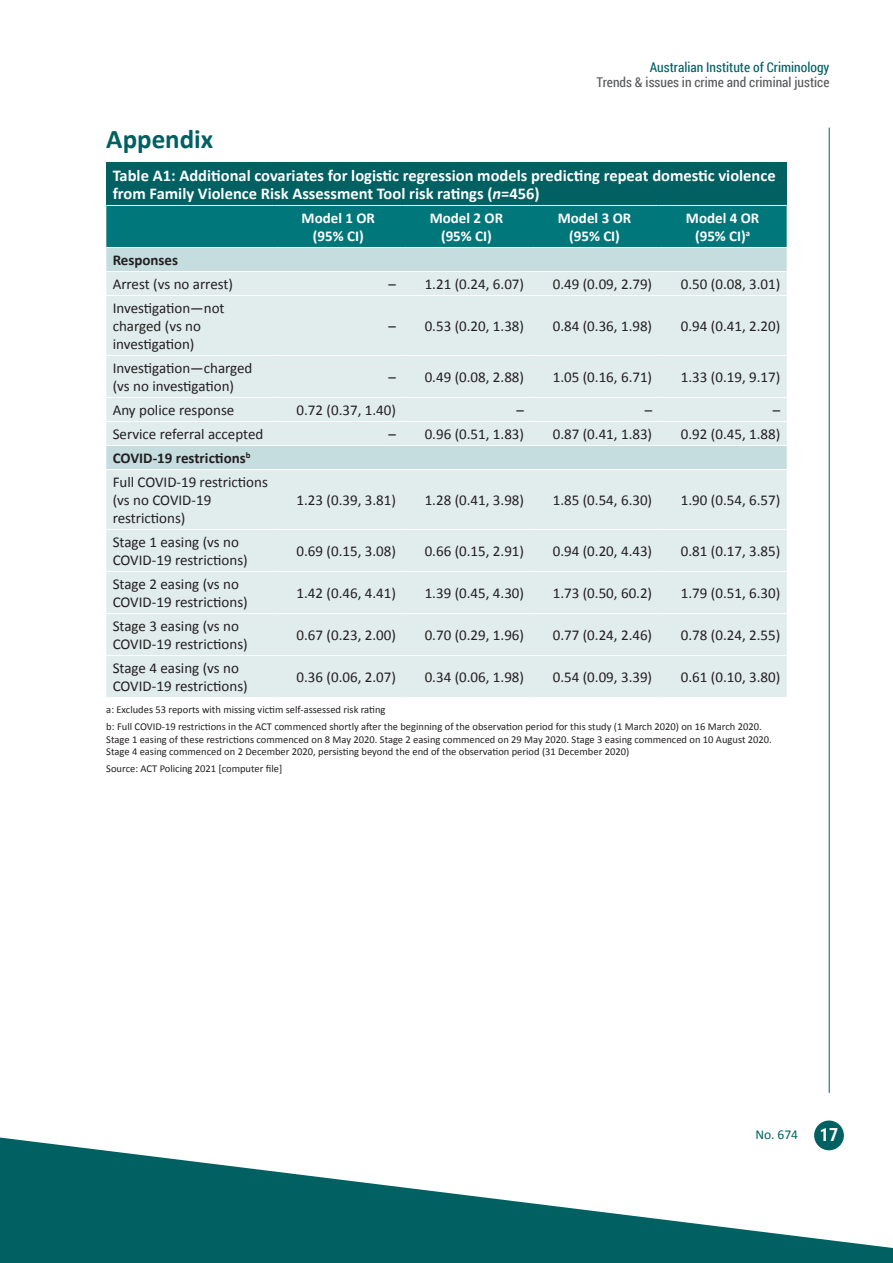
<style>
.page{position:relative;width:893px;height:1263px;background:#fff}
.page>*{position:absolute;margin:0;border:0;box-sizing:border-box;transform-origin:0 0}
.t1{font:700 27px "Calibri";color:#006062}
.Table_H1{font:700 16.5px/18px "Calibri";color:#fff}
.Body__table{font:15px/18px "Calibri";color:#231f20}
.Body_table_section_h{font:700 15px/18px "Calibri";color:#fff;text-align:center}
.Body__table-2{font:700 15px "Calibri";color:#231f20}
.t2{font:13.5px "Roboto Condensed";color:#57585a}
.t3{font:13.5px "Roboto Condensed";color:#006062}
.t4{font:13.5px "Calibri";color:#006062}
.Table_notes{font:10.5px/12.6px "Calibri";color:#231f20}
.s1{font-style:italic}
.s2{font-family:"Roboto Condensed";font-weight:700;font-size:18px;color:#fff}
</style>
<div class="page">
<hr style="left:829px;top:128px;width:1px;height:965px;background:#006062">
<div style="left:814px;top:1120px;width:30px;height:30px;background:#006062;border-radius:50%"></div>
<svg style="left:0;top:1137px;width:893px;height:126px;fill:#006062"></svg>
<div style="left:106px;top:162px;width:681px;height:43px;background:#006062"></div>
<div style="left:106px;top:206px;width:681px;height:41px;background:#00777b"></div>
<div style="left:106px;top:248px;width:681px;height:23px;background:#c5dddf"></div>
<div style="left:106px;top:272px;width:681px;height:425px;background:#e1eced"></div>
<hr style="left:106px;top:295px;width:168px;height:1px;background:#fff">
<hr style="left:274px;top:295px;width:128px;height:1px;background:#fff">
<hr style="left:402px;top:295px;width:128px;height:1px;background:#fff">
<hr style="left:530px;top:295px;width:129px;height:1px;background:#fff">
<hr style="left:659px;top:295px;width:128px;height:1px;background:#fff">
<hr style="left:106px;top:355px;width:168px;height:1px;background:#fff">
<hr style="left:274px;top:355px;width:128px;height:1px;background:#fff">
<hr style="left:402px;top:355px;width:128px;height:1px;background:#fff">
<hr style="left:530px;top:355px;width:129px;height:1px;background:#fff">
<hr style="left:659px;top:355px;width:128px;height:1px;background:#fff">
<hr style="left:106px;top:397px;width:168px;height:1px;background:#fff">
<hr style="left:274px;top:397px;width:128px;height:1px;background:#fff">
<hr style="left:402px;top:397px;width:128px;height:1px;background:#fff">
<hr style="left:530px;top:397px;width:129px;height:1px;background:#fff">
<hr style="left:659px;top:397px;width:128px;height:1px;background:#fff">
<hr style="left:106px;top:421px;width:168px;height:1px;background:#fff">
<hr style="left:274px;top:421px;width:128px;height:1px;background:#fff">
<hr style="left:402px;top:421px;width:128px;height:1px;background:#fff">
<hr style="left:530px;top:421px;width:129px;height:1px;background:#fff">
<hr style="left:659px;top:421px;width:128px;height:1px;background:#fff">
<hr style="left:106px;top:445px;width:168px;height:1px;background:#fff">
<hr style="left:274px;top:445px;width:128px;height:1px;background:#fff">
<hr style="left:402px;top:445px;width:128px;height:1px;background:#fff">
<hr style="left:530px;top:445px;width:129px;height:1px;background:#fff">
<hr style="left:659px;top:445px;width:128px;height:1px;background:#fff">
<hr style="left:106px;top:469px;width:168px;height:1px;background:#fff">
<hr style="left:274px;top:469px;width:128px;height:1px;background:#fff">
<hr style="left:402px;top:469px;width:128px;height:1px;background:#fff">
<hr style="left:530px;top:469px;width:129px;height:1px;background:#fff">
<hr style="left:659px;top:469px;width:128px;height:1px;background:#fff">
<hr style="left:106px;top:529px;width:168px;height:1px;background:#fff">
<hr style="left:274px;top:529px;width:128px;height:1px;background:#fff">
<hr style="left:402px;top:529px;width:128px;height:1px;background:#fff">
<hr style="left:530px;top:529px;width:129px;height:1px;background:#fff">
<hr style="left:659px;top:529px;width:128px;height:1px;background:#fff">
<hr style="left:106px;top:571px;width:168px;height:1px;background:#fff">
<hr style="left:274px;top:571px;width:128px;height:1px;background:#fff">
<hr style="left:402px;top:571px;width:128px;height:1px;background:#fff">
<hr style="left:530px;top:571px;width:129px;height:1px;background:#fff">
<hr style="left:659px;top:571px;width:128px;height:1px;background:#fff">
<hr style="left:106px;top:613px;width:168px;height:1px;background:#fff">
<hr style="left:274px;top:613px;width:128px;height:1px;background:#fff">
<hr style="left:402px;top:613px;width:128px;height:1px;background:#fff">
<hr style="left:530px;top:613px;width:129px;height:1px;background:#fff">
<hr style="left:659px;top:613px;width:128px;height:1px;background:#fff">
<hr style="left:106px;top:655px;width:168px;height:1px;background:#fff">
<hr style="left:274px;top:655px;width:128px;height:1px;background:#fff">
<hr style="left:402px;top:655px;width:128px;height:1px;background:#fff">
<hr style="left:530px;top:655px;width:129px;height:1px;background:#fff">
<hr style="left:659px;top:655px;width:128px;height:1px;background:#fff">
<p class="t3" style="left:650px;top:58px;width:181px">Australian Institute of Criminology</p>
<p class="t2" style="left:597px;top:73px;width:234px">Trends &amp; issues in crime and criminal justice</p>
<h1 class="t1" style="left:106px;top:122px;width:108px">Appendix</h1>
<p class="Table_H1" style="left:113px;top:167px;width:664px">Table A1: Additional covariates for logistic regression models predicting repeat domestic violence from Family Violence Risk Assessment Tool risk ratings (<span class="s1">n</span>=456)</p>
<p class="Body_table_section_h" style="left:302px;top:209px;width:75px">Model 1 OR (95% CI)</p>
<p class="Body_table_section_h" style="left:430px;top:209px;width:75px">Model 2 OR (95% CI)</p>
<p class="Body_table_section_h" style="left:558px;top:209px;width:75px">Model 3 OR (95% CI)</p>
<p class="Body_table_section_h" style="left:686px;top:209px;width:75px">Model 4 OR (95% CI)<sup>a</sup></p>
<p class="Body__table-2" style="left:113px;top:251px;width:67px">Responses</p>
<p class="Body__table" style="left:113px;top:275px;width:122px">Arrest (vs no arrest)</p>
<p class="Body__table" style="left:388px;top:275px;width:9px">–</p>
<p class="Body__table" style="left:425px;top:275px;width:101px">1.21 (0.24, 6.07)</p>
<p class="Body__table" style="left:553px;top:275px;width:101px">0.49 (0.09, 2.79)</p>
<p class="Body__table" style="left:681px;top:275px;width:101px">0.50 (0.08, 3.01)</p>
<p class="Body__table" style="left:113px;top:299px;width:113px">Investigation—not charged (vs no investigation)</p>
<p class="Body__table" style="left:388px;top:317px;width:9px">–</p>
<p class="Body__table" style="left:425px;top:317px;width:101px">0.53 (0.20, 1.38)</p>
<p class="Body__table" style="left:553px;top:317px;width:101px">0.84 (0.36, 1.98)</p>
<p class="Body__table" style="left:681px;top:317px;width:101px">0.94 (0.41, 2.20)</p>
<p class="Body__table" style="left:113px;top:359px;width:141px">Investigation—charged (vs no investigation)</p>
<p class="Body__table" style="left:388px;top:368px;width:9px">–</p>
<p class="Body__table" style="left:425px;top:368px;width:101px">0.49 (0.08, 2.88)</p>
<p class="Body__table" style="left:553px;top:368px;width:101px">1.05 (0.16, 6.71)</p>
<p class="Body__table" style="left:681px;top:368px;width:101px">1.33 (0.19, 9.17)</p>
<p class="Body__table" style="left:113px;top:401px;width:123px">Any police response</p>
<p class="Body__table" style="left:297px;top:401px;width:101px">0.72 (0.37, 1.40)</p>
<p class="Body__table" style="left:517px;top:401px;width:9px">–</p>
<p class="Body__table" style="left:645px;top:401px;width:9px">–</p>
<p class="Body__table" style="left:773px;top:401px;width:9px">–</p>
<p class="Body__table" style="left:113px;top:425px;width:152px">Service referral accepted</p>
<p class="Body__table" style="left:388px;top:425px;width:9px">–</p>
<p class="Body__table" style="left:425px;top:425px;width:101px">0.96 (0.51, 1.83)</p>
<p class="Body__table" style="left:553px;top:425px;width:101px">0.87 (0.41, 1.83)</p>
<p class="Body__table" style="left:681px;top:425px;width:101px">0.92 (0.45, 1.88)</p>
<p class="Body__table-2" style="left:113px;top:449px;width:139px">COVID-19 restrictions<sup>b</sup></p>
<p class="Body__table" style="left:113px;top:473px;width:157px">Full COVID-19 restrictions (vs no COVID-19 restrictions)</p>
<p class="Body__table" style="left:297px;top:491px;width:101px">1.23 (0.39, 3.81)</p>
<p class="Body__table" style="left:425px;top:491px;width:101px">1.28 (0.41, 3.98)</p>
<p class="Body__table" style="left:553px;top:491px;width:101px">1.85 (0.54, 6.30)</p>
<p class="Body__table" style="left:681px;top:491px;width:101px">1.90 (0.54, 6.57)</p>
<p class="Body__table" style="left:113px;top:533px;width:137px">Stage 1 easing (vs no<br>COVID-19 restrictions)</p>
<p class="Body__table" style="left:297px;top:542px;width:101px">0.69 (0.15, 3.08)</p>
<p class="Body__table" style="left:425px;top:542px;width:101px">0.66 (0.15, 2.91)</p>
<p class="Body__table" style="left:553px;top:542px;width:101px">0.94 (0.20, 4.43)</p>
<p class="Body__table" style="left:681px;top:542px;width:101px">0.81 (0.17, 3.85)</p>
<p class="Body__table" style="left:113px;top:575px;width:137px">Stage 2 easing (vs no<br>COVID-19 restrictions)</p>
<p class="Body__table" style="left:297px;top:584px;width:101px">1.42 (0.46, 4.41)</p>
<p class="Body__table" style="left:425px;top:584px;width:101px">1.39 (0.45, 4.30)</p>
<p class="Body__table" style="left:553px;top:584px;width:101px">1.73 (0.50, 60.2)</p>
<p class="Body__table" style="left:681px;top:584px;width:101px">1.79 (0.51, 6.30)</p>
<p class="Body__table" style="left:113px;top:617px;width:137px">Stage 3 easing (vs no<br>COVID-19 restrictions)</p>
<p class="Body__table" style="left:297px;top:626px;width:101px">0.67 (0.23, 2.00)</p>
<p class="Body__table" style="left:425px;top:626px;width:101px">0.70 (0.29, 1.96)</p>
<p class="Body__table" style="left:553px;top:626px;width:101px">0.77 (0.24, 2.46)</p>
<p class="Body__table" style="left:681px;top:626px;width:101px">0.78 (0.24, 2.55)</p>
<p class="Body__table" style="left:113px;top:659px;width:137px">Stage 4 easing (vs no<br>COVID-19 restrictions)</p>
<p class="Body__table" style="left:297px;top:668px;width:101px">0.36 (0.06, 2.07)</p>
<p class="Body__table" style="left:425px;top:668px;width:101px">0.34 (0.06, 1.98)</p>
<p class="Body__table" style="left:553px;top:668px;width:101px">0.54 (0.09, 3.39)</p>
<p class="Body__table" style="left:681px;top:668px;width:101px">0.61 (0.10, 3.80)</p>
<p class="Table_notes" style="left:106px;top:703px;width:281px">a: Excludes 53 reports with missing victim self-assessed risk rating</p>
<p class="Table_notes" style="left:106px;top:720px;width:667px">b: Full COVID-19 restrictions in the ACT commenced shortly after the beginning of the observation period for this study (1 March 2020) on 16 March 2020.<br>Stage 1 easing of these restrictions commenced on 8 May 2020. Stage 2 easing commenced on 29 May 2020. Stage 3 easing commenced on 10 August 2020.<br>Stage 4 easing commenced on 2 December 2020, persisting beyond the end of the observation period (31 December 2020)</p>
<p class="Table_notes" style="left:106px;top:762px;width:177px">Source: ACT Policing 2021 [computer file]</p>
<p class="t4" style="left:755px;top:1126px;width:84px">No. 674 <span class="s2">17</span></p>
</div>
